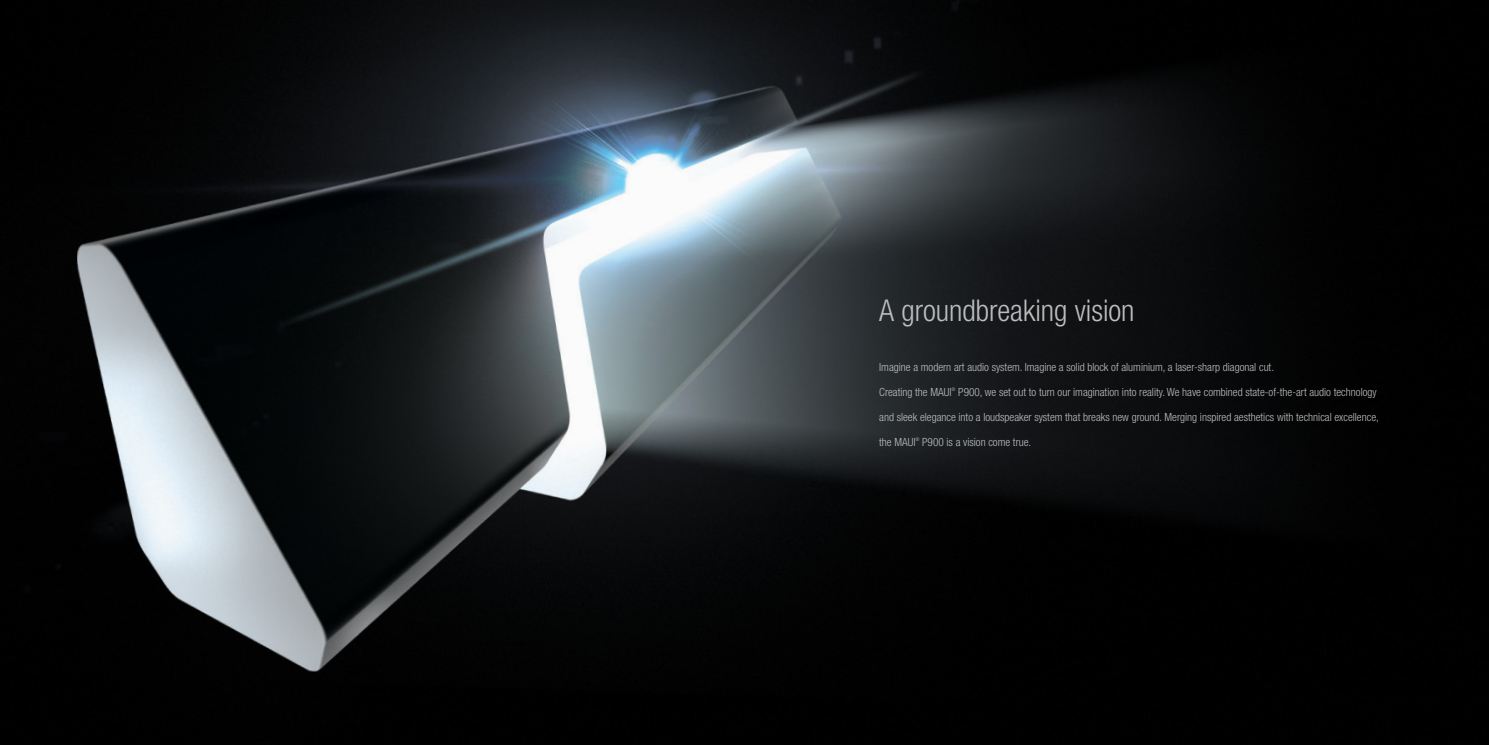
<style>
.page{position:relative;width:1489px;height:745px;background:#fff}
.page>*{position:absolute;margin:0;border:0;box-sizing:border-box;transform-origin:0 0}
.t1{font:300 condensed 30px "Helvetica Neue LT Std";color:#bcbec0}
.t2{font:300 condensed 11.25px "Helvetica Neue LT Std";color:#bcbec0}
.t3{font:300 condensed 5px "Helvetica Neue LT Std";color:#bcbec0}
</style>
<div class="page">
<img style="left:0;top:0;width:1488px;height:744px">
<p class="t1" style="left:879px;top:293px;width:257px">A groundbreaking vision</p>
<p class="t2" style="left:879px;top:360px;width:396px">Imagine a modern art audio system. Imagine a solid block of aluminium, a laser-sharp diagonal cut.</p>
<p class="t2" style="left:879px;top:385px;width:74px">Creating the MAUI</p>
<p class="t3" style="left:951px;top:386px;width:6px">®</p>
<p class="t2" style="left:958px;top:385px;width:420px">P900, we set out to turn our imagination into reality. We have combined state-of-the-art audio technology</p>
<p class="t2" style="left:879px;top:410px;width:501px">and sleek elegance into a loudspeaker system that breaks new ground. Merging inspired aesthetics with technical excellence,</p>
<p class="t2" style="left:879px;top:435px;width:38px">the MAUI</p>
<p class="t3" style="left:915px;top:436px;width:6px">®</p>
<p class="t2" style="left:922px;top:435px;width:111px">P900 is a vision come true.</p>
</div>
